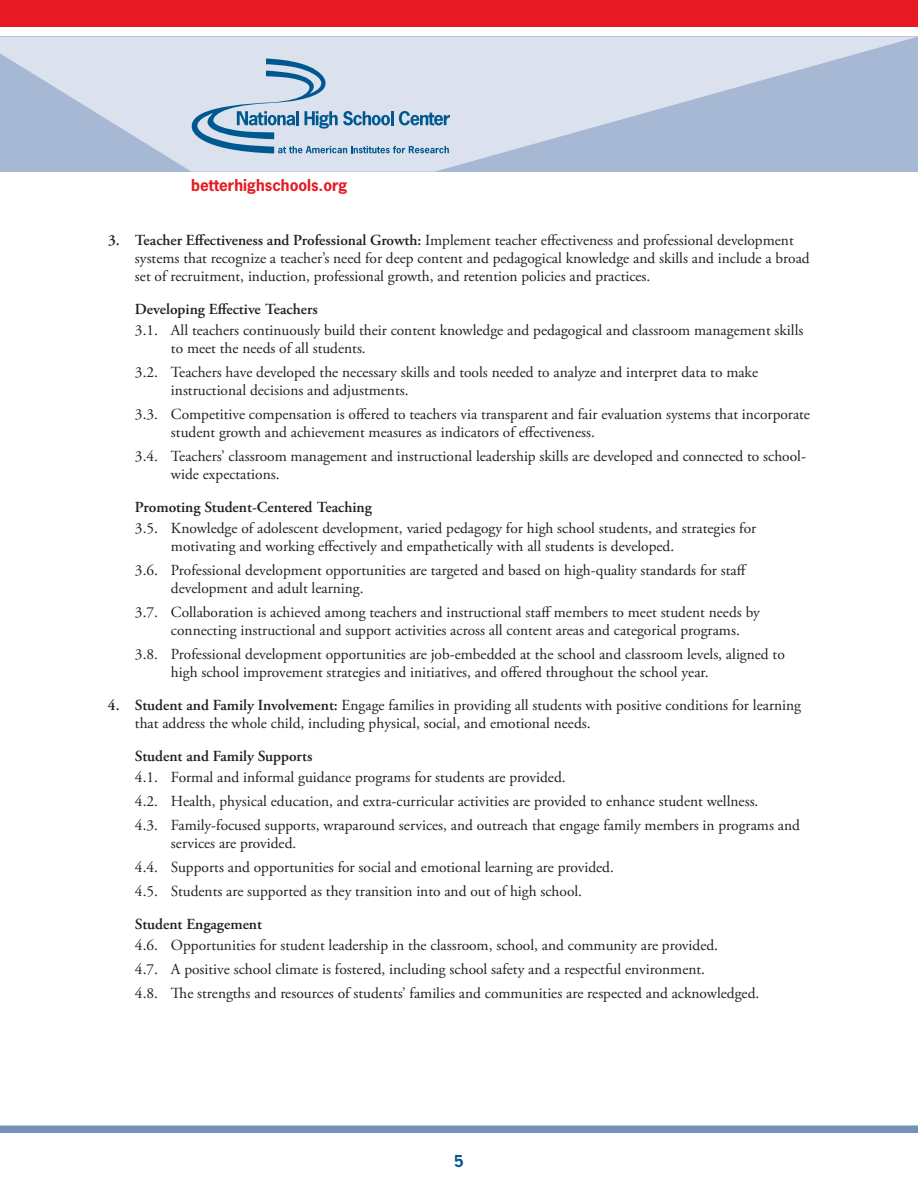
<style>
.page{position:relative;width:918px;height:1188px;background:#fff}
.page>*{position:absolute;margin:0;border:0;box-sizing:border-box;transform-origin:0 0}
.t1{font:15.3px/18px "Adobe Garamond Pro";color:#231f20}
.t2{font:600 15.3px "Adobe Garamond Pro";color:#231f20}
.t3{font:700 15.3px "News Gothic Std";color:#e51a23}
.t4{font:700 15.3px "News Gothic Std";color:#005890}
.s1{font-weight:600}
</style>
<div class="page">
<svg style="left:0;top:37px;width:918px;height:135px;background:#c3cfe2"></svg>
<div style="left:0;top:0;width:918px;height:26px;background:#e51a23"></div>
<div style="left:0;top:1125px;width:918px;height:8px;background:#7491b7"></div>
<svg style="left:192px;top:58px;width:258px;height:95px;background:#b8ccdf"></svg>
<p class="t3" style="left:191px;top:175px;width:158px">betterhighschools.org</p>
<p class="t1" style="left:135px;top:232px;width:676px;text-indent:-27px"><span class="s1">3. Teacher Effectiveness and Professional Growth:</span> Implement teacher effectiveness and professional development systems that recognize a teacher’s need for deep content and pedagogical knowledge and skills and include a broad set of recruitment, induction, professional growth, and retention policies and practices.</p>
<p class="t2" style="left:135px;top:300px;width:184px">Developing Effective Teachers</p>
<p class="t1" style="left:171px;top:322px;width:634px;text-indent:-36px">3.1. All teachers continuously build their content knowledge and pedagogical and classroom management skills to meet the needs of all students.</p>
<p class="t1" style="left:171px;top:364px;width:589px;text-indent:-36px">3.2. Teachers have developed the necessary skills and tools needed to analyze and interpret data to make instructional decisions and adjustments.</p>
<p class="t1" style="left:171px;top:406px;width:641px;text-indent:-36px">3.3. Competitive compensation is offered to teachers via transparent and fair evaluation systems that incorporate student growth and achievement measures as indicators of effectiveness.</p>
<p class="t1" style="left:171px;top:448px;width:636px;text-indent:-36px">3.4. Teachers’ classroom management and instructional leadership skills are developed and connected to school&shy;wide expectations.</p>
<p class="t2" style="left:135px;top:499px;width:238px">Promoting Student-Centered Teaching</p>
<p class="t1" style="left:171px;top:520px;width:587px;text-indent:-36px">3.5. Knowledge of adolescent development, varied pedagogy for high school students, and strategies for motivating and working effectively and empathetically with all students is developed.</p>
<p class="t1" style="left:171px;top:562px;width:578px;text-indent:-36px">3.6. Professional development opportunities are targeted and based on high-quality standards for staff development and adult learning.</p>
<p class="t1" style="left:171px;top:604px;width:591px;text-indent:-36px">3.7. Collaboration is achieved among teachers and instructional staff members to meet student needs by connecting instructional and support activities across all content areas and categorical programs.</p>
<p class="t1" style="left:171px;top:646px;width:615px;text-indent:-36px">3.8. Professional development opportunities are job-embedded at the school and classroom levels, aligned to high school improvement strategies and initiatives, and offered throughout the school year.</p>
<p class="t1" style="left:135px;top:697px;width:668px;text-indent:-27px"><span class="s1">4. Student and Family Involvement:</span> Engage families in providing all students with positive conditions for learning that address the whole child, including physical, social, and emotional needs.</p>
<p class="t2" style="left:135px;top:748px;width:179px">Student and Family Supports</p>
<p class="t1" style="left:135px;top:766px;width:666px;line-height:24px">4.1. Formal and informal guidance programs for students are provided.<br>4.2. Health, physical education, and extra-curricular activities are provided to enhance student wellness.<br>4.3. Family-focused supports, wraparound services, and outreach that engage family members in programs and</p>
<p class="t1" style="left:135px;top:832px;width:480px;line-height:24px;text-indent:36px">services are provided.<br>4.4. Supports and opportunities for social and emotional learning are provided.<br>4.5. Students are supported as they transition into and out of high school.</p>
<p class="t2" style="left:135px;top:916px;width:129px">Student Engagement</p>
<p class="t1" style="left:135px;top:934px;width:626px;line-height:24px">4.6. Opportunities for student leadership in the classroom, school, and community are provided.<br>4.7. A positive school climate is fostered, including school safety and a respectful environment.<br>4.8. The strengths and resources of students’ families and communities are respected and acknowledged.</p>
<p class="t4" style="left:454px;top:1151px;width:11px">5</p>
</div>
